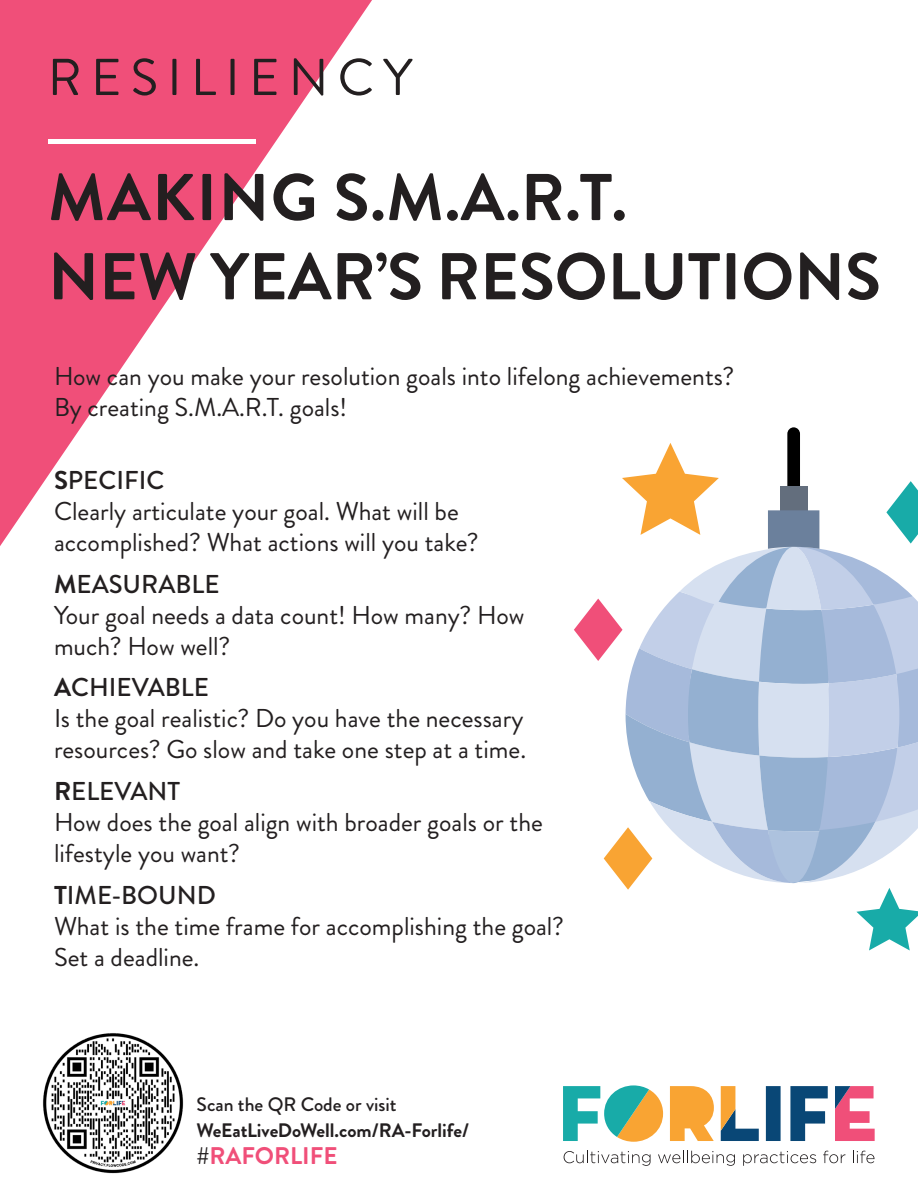
<style>
.page{position:relative;width:918px;height:1188px;background:#fff}
.page>*{position:absolute;margin:0;border:0;box-sizing:border-box;transform-origin:0 0}
.t1{font:700 66px/79.2px "Brandon Grotesque";color:#231f20}
.t2{font:51.75px "Brandon Grotesque";letter-spacing:.175em;color:#231f20}
.t3{font:25.8px/30.9px "Brandon Grotesque";color:#231f20}
.t4{font:700 24px "Brandon Grotesque";color:#f04f79}
.t5{font:700 19.5px "Brandon Grotesque";color:#231f20}
.t6{font:500 19.5px "Brandon Grotesque";color:#231f20}
.s1{font-weight:700}
.s2{font-weight:500}
.s3{color:#231f20}
</style>
<div class="page">
<svg style="left:0;top:0;width:372px;height:546px"></svg>
<hr style="left:48px;top:140px;width:207px;height:4px;background:#fff">
<svg style="left:790px;top:1086px;width:38px;height:55px"></svg>
<svg style="left:766px;top:1086px;width:15px;height:55px"></svg>
<svg style="left:835px;top:1086px;width:40px;height:55px"></svg>
<svg style="left:670px;top:1086px;width:44px;height:55px;background:#f9b150"></svg>
<svg style="left:721px;top:1086px;width:38px;height:55px"></svg>
<svg style="left:563px;top:1085px;width:100px;height:57px"></svg>
<svg style="left:564px;top:1151px;width:87px;height:15px"></svg>
<svg style="left:658px;top:1151px;width:77px;height:15px"></svg>
<svg style="left:743px;top:1151px;width:73px;height:15px"></svg>
<svg style="left:823px;top:1151px;width:22px;height:12px"></svg>
<svg style="left:853px;top:1151px;width:22px;height:12px"></svg>
<img style="left:43px;top:1033px;width:141px;height:141px">
<div style="left:787px;top:427px;width:13px;height:67px;background:#000;border-radius:6px"></div>
<svg style="left:574px;top:443px;width:344px;height:507px"></svg>
<p class="t2" style="left:48px;top:42px;width:366px">RESILIENCY</p>
<p class="t1" style="left:48px;top:159px;width:834px">MAKING S.M.A.R.T.<br>NEW YEAR’S RESOLUTIONS</p>
<p class="t3" style="left:54px;top:361px;width:682px">How can you make your resolution goals into lifelong achievements?<br>By creating S.M.A.R.T. goals!</p>
<p class="t3" style="left:54px;top:465px;width:426px"><span class="s1">S</span><span class="s2">PECIFIC<br></span>Clearly articulate your goal. What will be accomplished? What actions will you take?</p>
<p class="t3" style="left:54px;top:569px;width:472px"><span class="s1">M</span><span class="s2">EASURABLE<br></span>Your goal needs a data count! How many? How much? How well?</p>
<p class="t3" style="left:54px;top:673px;width:474px"><span class="s1">A</span><span class="s2">CHIEVABLE<br></span>Is the goal realistic? Do you have the necessary resources? Go slow and take one step at a time.</p>
<p class="t3" style="left:54px;top:776px;width:491px"><span class="s1">R</span><span class="s2">ELEVANT<br></span>How does the goal align with broader goals or the lifestyle you want?</p>
<p class="t3" style="left:54px;top:880px;width:512px"><span class="s1">T</span><span class="s2">IME-BOUND<br></span>What is the time frame for accomplishing the goal?<br>Set a deadline.</p>
<p class="t6" style="left:197px;top:1091px;width:202px">Scan the QR Code or visit</p>
<p class="t5" style="left:197px;top:1117px;width:274px">WeEatLiveDoWell.com/RA-Forlife/</p>
<p class="t4" style="left:197px;top:1139px;width:142px"><span class="s3">#</span>RAFORLIFE</p>
</div>
